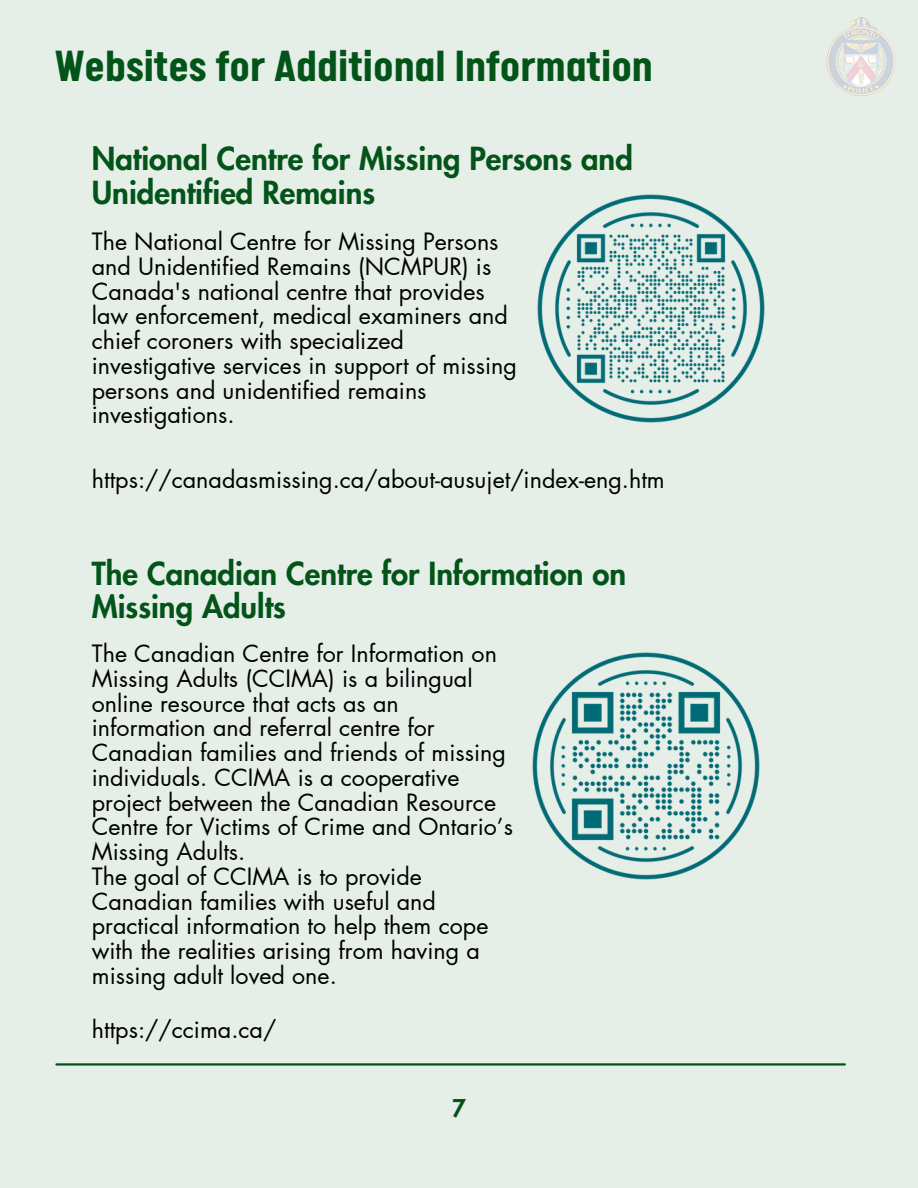
<style>
.page{position:relative;width:918px;height:1188px;background:#e3ece6}
.page>*{position:absolute;margin:0;border:0;box-sizing:border-box;transform-origin:0 0}
.t1{font:700 49.05px "Calps Sans";color:#035419}
.t2{font:800 31.05px/33.5px "Futura LT Pro";color:#035419}
.t3{font:800 24px "Futura LT Pro";color:#035419}
.t4{font:23.25px/24.8px "Futura LT Pro";color:#000}
</style>
<div class="page">
<img style="left:537px;top:195px;width:227px;height:227px">
<img style="left:532px;top:652px;width:228px;height:227px">
<hr style="left:56px;top:1063px;width:789px;height:3px;background:#035419">
<img style="left:826px;top:16px;width:70px;height:80px">
<h1 class="t1" style="left:55px;top:45px;width:599px">Websites for Additional Information</h1>
<p class="t2" style="left:92px;top:144px;width:543px">National Centre for Missing Persons and<br>Unidentified Remains</p>
<p class="t4" style="left:92px;top:230px;width:427px">The National Centre for Missing Persons and Unidentified Remains (NCMPUR) is Canada's national centre that provides law enforcement, medical examiners and chief coroners with specialized investigative services in support of missing persons and unidentified remains investigations.</p>
<p class="t4" style="left:92px;top:468px;width:575px">https://canadasmissing.ca/about-ausujet/index-eng.htm</p>
<p class="t2" style="left:92px;top:558px;width:536px">The Canadian Centre for Information on<br>Missing Adults</p>
<p class="t4" style="left:92px;top:642px;width:423px">The Canadian Centre for Information on Missing Adults (CCIMA) is a bilingual online resource that acts as an information and referral centre for Canadian families and friends of missing individuals. CCIMA is a cooperative project between the Canadian Resource Centre for Victims of Crime and Ontario’s Missing Adults.</p>
<p class="t4" style="left:92px;top:865px;width:398px">The goal of CCIMA is to provide Canadian families with useful and practical information to help them cope with the realities arising from having a missing adult loved one.</p>
<h2 class="t4" style="left:92px;top:1018px;width:186px">https://ccima.ca/</h2>
<p class="t3" style="left:452px;top:1097px;width:15px">7</p>
</div>
